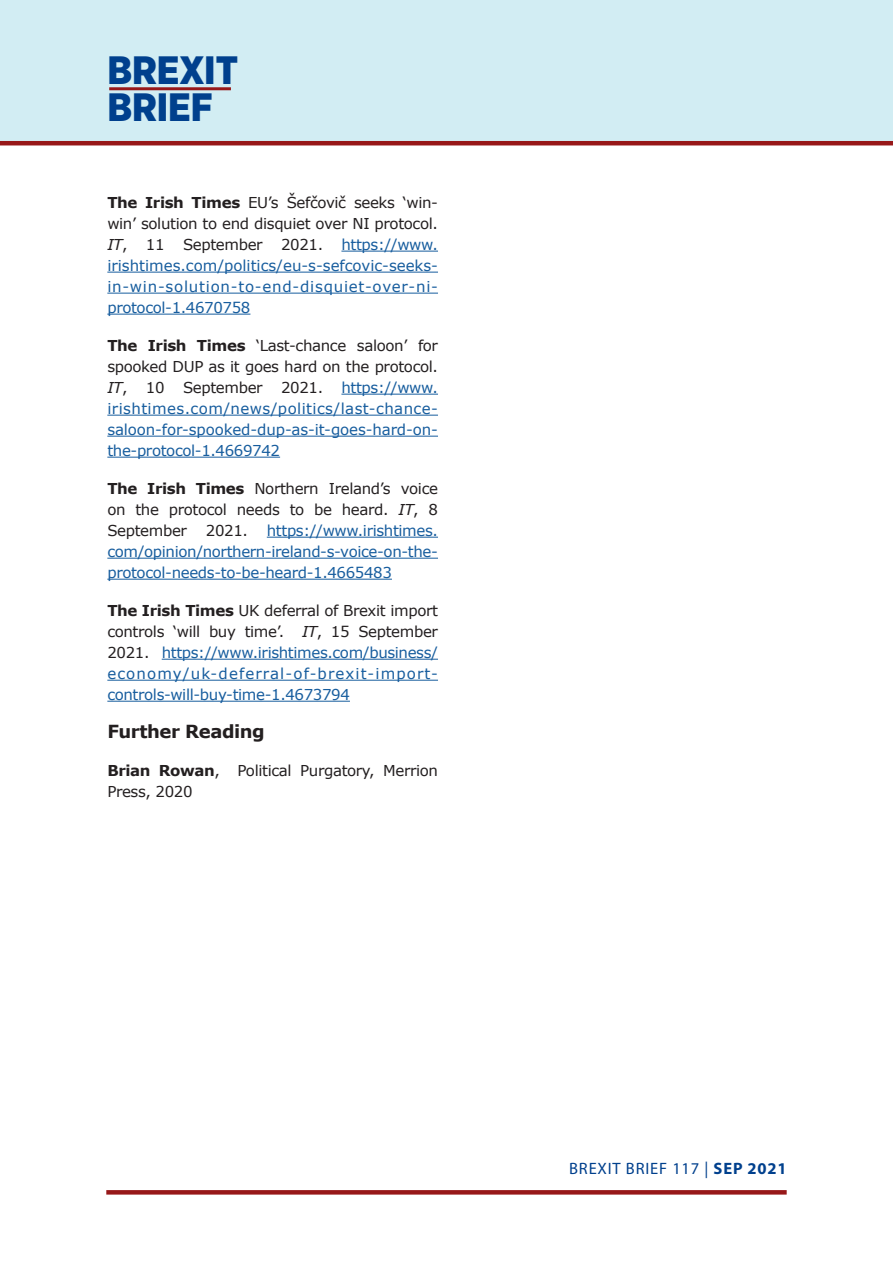
<style>
.page{position:relative;width:893px;height:1263px;background:#fff}
.page>*{position:absolute;margin:0;border:0;box-sizing:border-box;transform-origin:0 0}
.t1{font:900 39.6px/37.5px "Gotham Narrow";color:#00408d}
.Body_copy{font:700 18px "Verdana";letter-spacing:-.025em;color:#231f20}
.t2{font:16.5px "Myriad Pro";letter-spacing:.05em;color:#00408d}
.Body_copy-2{font:15px/21px "Verdana";letter-spacing:-.025em;color:#175d9e;text-align:justify}
.Body_copy-3{font:15px/21px "Verdana";letter-spacing:-.025em;color:#231f20;text-align:justify}
.s1{font-weight:700;color:#231f20}
.s2{color:#231f20}
.s3{font-style:italic;color:#231f20}
.s4{font-weight:700}
.s5{font-style:italic}
</style>
<div class="page">
<div style="left:0;top:0;width:893px;height:142px;background:#d2edf3"></div>
<hr style="left:0;top:141px;width:893px;height:4px;background:#971819">
<hr style="left:109px;top:87px;width:122px;height:3px;background:#971819">
<svg style="left:106px;top:1190px;width:681px;height:4px;background:#991d1e"></svg>
<hr style="left:341px;top:251px;width:97px;height:1px;background:#175d9e">
<hr style="left:107px;top:272px;width:331px;height:1px;background:#175d9e">
<hr style="left:107px;top:293px;width:331px;height:1px;background:#175d9e">
<hr style="left:107px;top:314px;width:143px;height:1px;background:#175d9e">
<hr style="left:341px;top:394px;width:97px;height:1px;background:#175d9e">
<hr style="left:107px;top:415px;width:331px;height:1px;background:#175d9e">
<hr style="left:107px;top:436px;width:331px;height:1px;background:#175d9e">
<hr style="left:107px;top:457px;width:173px;height:1px;background:#175d9e">
<hr style="left:267px;top:537px;width:171px;height:1px;background:#175d9e">
<hr style="left:107px;top:558px;width:331px;height:1px;background:#175d9e">
<hr style="left:107px;top:579px;width:285px;height:1px;background:#175d9e">
<hr style="left:162px;top:659px;width:276px;height:1px;background:#175d9e">
<hr style="left:107px;top:680px;width:331px;height:1px;background:#175d9e">
<hr style="left:107px;top:701px;width:243px;height:1px;background:#175d9e">
<h1 class="t1" style="left:107px;top:51px;width:132px">BREXIT<br>BRIEF</h1>
<p class="Body_copy-2" style="left:107px;top:192px;width:332px"><span class="s1">The Irish Times</span> <span class="s2">EU’s Šefčovič seeks ‘win&shy;win’ solution to end disquiet over NI protocol.<br></span><span class="s3">IT</span><span class="s2">, 11 September 2021.</span> https://www. irishtimes.com/politics/eu-s-sefcovic-seeks&shy;in-win-solution-to-end-disquiet-over-ni&shy;protocol-1.4670758</p>
<p class="Body_copy-2" style="left:107px;top:335px;width:332px"><span class="s1">The Irish Times</span> <span class="s2">‘Last-chance saloon’ for spooked DUP as it goes hard on the protocol.<br></span><span class="s3">IT</span><span class="s2">, 10 September 2021.</span> https://www. irishtimes.com/news/politics/last-chance&shy;saloon-for-spooked-dup-as-it-goes-hard-on&shy;the-protocol-1.4669742</p>
<p class="Body_copy-3" style="left:107px;top:478px;width:332px"><span class="s4">The Irish Times</span> Northern Ireland’s voice on the protocol needs to be heard. <span class="s5">IT</span>, 8<br>September</p>
<p class="Body_copy-2" style="left:107px;top:520px;width:332px;text-indent:159px">https://www.irishtimes. com/opinion/northern-ireland-s-voice-on-the&shy;protocol-needs-to-be-heard-1.4665483</p>
<p class="Body_copy-2" style="left:107px;top:600px;width:332px"><span class="s1">The Irish Times</span> <span class="s2">UK deferral of Brexit import controls ‘will buy time’.</span> <span class="s3">IT</span><span class="s2">, 15 September 2021.</span> https://www.irishtimes.com/business/ economy/uk-deferral-of-brexit-import&shy;controls-will-buy-time-1.4673794</p>
<p class="Body_copy" style="left:107px;top:719px;width:159px">Further Reading</p>
<p class="Body_copy-3" style="left:107px;top:760px;width:332px"><span class="s4">Brian Rowan</span>, Political Purgatory, Merrion<br>Press, 2020</p>
<p class="Body_copy-3" style="left:206px;top:520px;width:44px">2021.</p>
<p class="t2" style="left:569px;top:1158px;width:219px">BREXIT BRIEF 117 | <span class="s4">SEP 2021</span></p>
</div>
